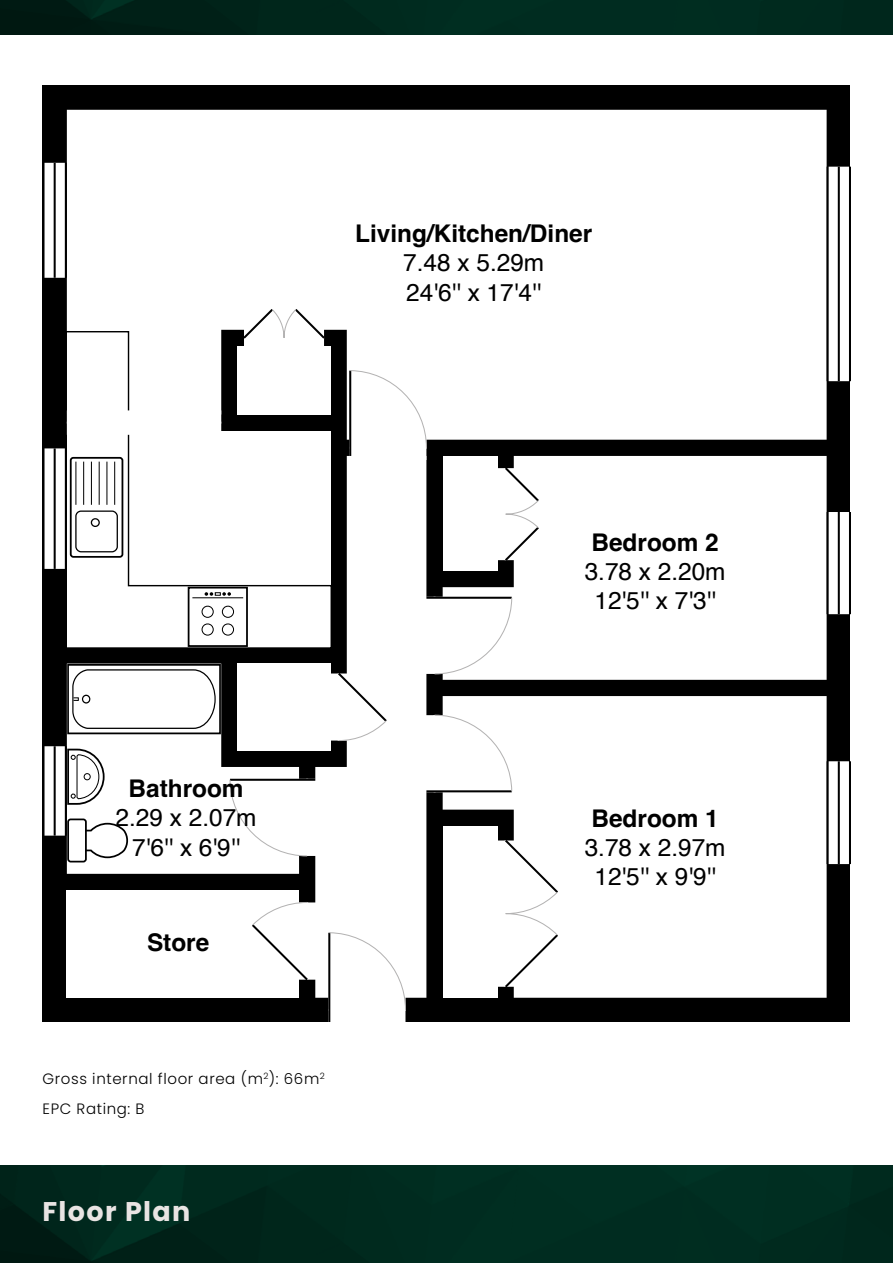
<style>
.page{position:relative;width:893px;height:1263px;background:#fff}
.page>*{position:absolute;margin:0;border:0;box-sizing:border-box;transform-origin:0 0}
.t1{font:700 27px "Poppins";letter-spacing:.05em;color:#e9e4e3}
.t2{font:24.3px/29.2px "Helvetica";color:#000;text-align:center}
.t3{font:700 24.3px "Helvetica";color:#000}
.t4{font:300 15px/30px "Poppins";letter-spacing:.04em;color:#000}
</style>
<div class="page">
<img style="left:0;top:1165px;width:893px;height:98px">
<div style="left:43px;top:85px;width:807px;height:937px;background:#000"></div>
<div style="left:67px;top:110px;width:760px;height:330px;background:#fff"></div>
<svg style="left:67px;top:663px;width:232px;height:211px;background:#e1e1e1"></svg>
<div style="left:237px;top:346px;width:94px;height:68px;background:#fff"></div>
<div style="left:443px;top:456px;width:384px;height:224px;background:#fff"></div>
<div style="left:443px;top:696px;width:384px;height:302px;background:#fff"></div>
<div style="left:67px;top:890px;width:232px;height:108px;background:#fff"></div>
<div style="left:443px;top:456px;width:54px;height:115px;background:#fff"></div>
<div style="left:443px;top:826px;width:54px;height:172px;background:#fff"></div>
<div style="left:237px;top:663px;width:94px;height:88px;background:#fff"></div>
<svg style="left:315px;top:456px;width:111px;height:542px;background:#e9e9e9"></svg>
<div style="left:66px;top:429px;width:267px;height:220px;background:#fff"></div>
<div style="left:65px;top:331px;width:64px;height:85px;border:1px solid #000"></div>
<div style="left:67px;top:410px;width:154px;height:14px;background:#fff"></div>
<div style="left:67px;top:422px;width:154px;height:13px;background:#fff"></div>
<div style="left:244px;top:337px;width:80px;height:13px;background:#fff"></div>
<svg style="left:241px;top:307px;width:86px;height:34px;background:#e9e9e9"></svg>
<div style="left:827px;top:167px;width:23px;height:214px;background:#585858"></div>
<div style="left:829px;top:167px;width:20px;height:214px;background:#fff"></div>
<hr style="left:838px;top:167px;width:2px;height:214px;background:#000">
<div style="left:349px;top:447px;width:77px;height:13px;background:#fff"></div>
<hr style="left:349px;top:371px;width:2px;height:85px;background:#000">
<svg style="left:349px;top:370px;width:78px;height:79px;background:#f6f6f6"></svg>
<div style="left:43px;top:163px;width:24px;height:115px;background:linear-gradient(to bottom,#000,#000)"></div>
<div style="left:45px;top:163px;width:20px;height:115px;background:#fff"></div>
<hr style="left:54px;top:163px;width:2px;height:115px;background:#000">
<div style="left:70px;top:457px;width:53px;height:101px;border:2px solid #000;border-radius:3px"></div>
<div style="left:75px;top:510px;width:43px;height:42px;border:1px solid #000;border-radius:5px"></div>
<div style="left:91px;top:518px;width:9px;height:9px;border:1px solid #000;border-radius:50%"></div>
<hr style="left:76px;top:462px;width:1px;height:43px;background:#000">
<hr style="left:83px;top:462px;width:1px;height:43px;background:#000">
<hr style="left:91px;top:462px;width:1px;height:43px;background:#000">
<hr style="left:99px;top:462px;width:1px;height:43px;background:#000">
<hr style="left:107px;top:462px;width:1px;height:43px;background:#000">
<hr style="left:114px;top:462px;width:1px;height:43px;background:#000">
<div style="left:43px;top:448px;width:24px;height:121px;background:linear-gradient(to bottom,#000,#000)"></div>
<div style="left:45px;top:448px;width:20px;height:121px;background:#fff"></div>
<hr style="left:54px;top:448px;width:2px;height:121px;background:#000">
<div style="left:188px;top:587px;width:60px;height:60px;border:2px solid #000"></div>
<div style="left:202px;top:623px;width:12px;height:13px;border:1px solid #000;border-radius:50%"></div>
<div style="left:222px;top:623px;width:12px;height:13px;border:1px solid #000;border-radius:50%"></div>
<div style="left:202px;top:606px;width:12px;height:12px;border:1px solid #000;border-radius:50%"></div>
<div style="left:222px;top:606px;width:12px;height:12px;border:1px solid #000;border-radius:50%"></div>
<hr style="left:192px;top:597px;width:51px;height:1px;background:#000">
<svg style="left:205px;top:592px;width:26px;height:4px"></svg>
<div style="left:67px;top:664px;width:154px;height:70px;border:2px solid #000"></div>
<svg style="left:72px;top:669px;width:144px;height:60px;background:#efefef"></svg>
<svg style="left:87px;top:822px;width:41px;height:37px;background:#e0e0e0"></svg>
<div style="left:67px;top:818px;width:20px;height:44px;border:2px solid #000;border-radius:3px"></div>
<svg style="left:67px;top:748px;width:38px;height:58px;background:#cbcbcb"></svg>
<div style="left:43px;top:746px;width:24px;height:90px;background:linear-gradient(to bottom,#000,#000)"></div>
<div style="left:45px;top:746px;width:20px;height:90px;background:#fff"></div>
<hr style="left:54px;top:746px;width:2px;height:90px;background:#000">
<div style="left:306px;top:779px;width:13px;height:77px;background:#fff"></div>
<hr style="left:230px;top:779px;width:85px;height:2px;background:#000">
<div style="left:229px;top:779px;width:79px;height:78px;background:#fff"></div>
<div style="left:328px;top:1009px;width:77px;height:13px;background:#fff"></div>
<hr style="left:328px;top:933px;width:2px;height:89px;background:#000">
<svg style="left:328px;top:932px;width:78px;height:79px;background:#f6f6f6"></svg>
<div style="left:493px;top:468px;width:14px;height:92px;background:#fff"></div>
<svg style="left:503px;top:465px;width:38px;height:98px;background:#ececec"></svg>
<div style="left:493px;top:840px;width:14px;height:147px;background:#fff"></div>
<svg style="left:503px;top:838px;width:57px;height:152px;background:#f4f4f4"></svg>
<div style="left:827px;top:761px;width:23px;height:103px;background:#585858"></div>
<div style="left:829px;top:761px;width:20px;height:103px;background:#fff"></div>
<hr style="left:838px;top:761px;width:2px;height:103px;background:#000">
<div style="left:422px;top:715px;width:14px;height:77px;background:#fff"></div>
<hr style="left:426px;top:790px;width:86px;height:2px;background:#000">
<div style="left:434px;top:714px;width:79px;height:78px;background:#fff"></div>
<div style="left:422px;top:597px;width:14px;height:77px;background:#fff"></div>
<hr style="left:426px;top:597px;width:86px;height:2px;background:#000">
<div style="left:434px;top:597px;width:79px;height:78px;background:#fff"></div>
<div style="left:326px;top:673px;width:14px;height:67px;background:#fff"></div>
<svg style="left:336px;top:671px;width:53px;height:70px;background:#f2f2f2"></svg>
<div style="left:306px;top:902px;width:13px;height:78px;background:#fff"></div>
<svg style="left:252px;top:902px;width:58px;height:78px"></svg>
<div style="left:827px;top:512px;width:23px;height:102px;background:#585858"></div>
<div style="left:829px;top:512px;width:20px;height:102px;background:#fff"></div>
<hr style="left:838px;top:512px;width:2px;height:102px;background:#000">
<img style="left:0;top:0;width:893px;height:34px">
<p class="t3" style="left:355px;top:219px;width:239px">Living/Kitchen/Diner</p>
<p class="t2" style="left:403px;top:249px;width:142px;text-align:left">7.48 x 5.29m<br>24'6'' x 17'4''</p>
<p class="t3" style="left:129px;top:774px;width:117px">Bathroom</p>
<p class="t2" style="left:116px;top:804px;width:142px">2.29 x 2.07m<br>7'6'' x 6'9''</p>
<p class="t3" style="left:147px;top:927px;width:64px">Store</p>
<p class="t4" style="left:43px;top:1063px;width:284px">Gross internal floor area (m<sup>2</sup>): 66m<sup>2<br></sup>EPC Rating: B</p>
<p class="t1" style="left:43px;top:1196px;width:149px">Floor Plan</p>
<p class="t3" style="left:591px;top:527px;width:129px">Bedroom 2</p>
<p class="t2" style="left:585px;top:557px;width:142px">3.78 x 2.20m<br>12'5'' x 7'3''</p>
<p class="t3" style="left:591px;top:803px;width:129px">Bedroom 1</p>
<p class="t2" style="left:585px;top:834px;width:142px">3.78 x 2.97m<br>12'5'' x 9'9''</p>
</div>
